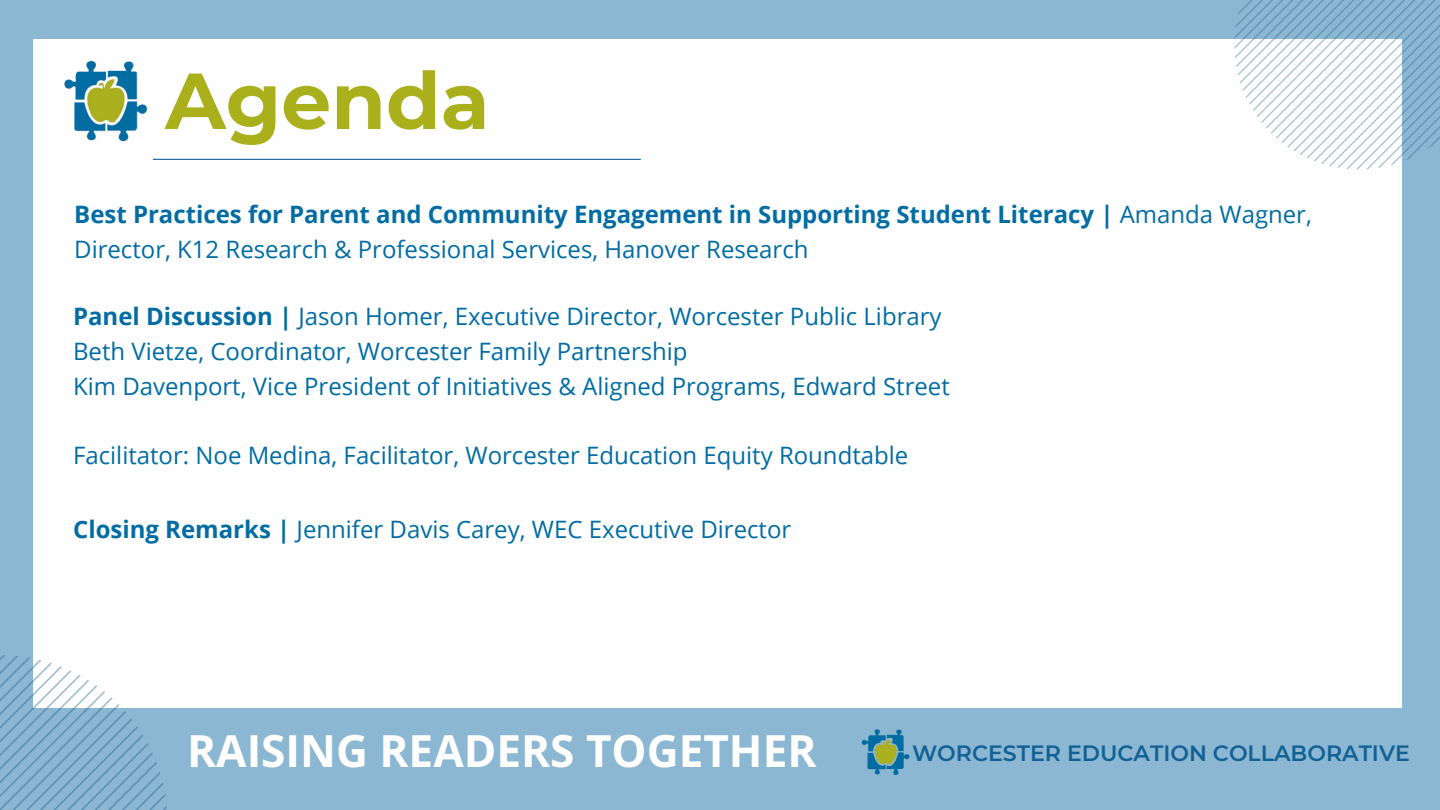
<style>
.page{position:relative;width:1440px;height:810px;background:#8bb7d2}
.page>*{position:absolute;margin:0;border:0;box-sizing:border-box;transform-origin:0 0}
.t1{font:700 79.2px "Montserrat";color:#a9b01b}
.t2{font:700 44.1px "Open Sans";color:#fff}
.t3{font:24px "Open Sans";color:#026ca3}
.t4{font:700 24px "Open Sans";color:#026ca3}
.t5{font:600 22.05px "Montserrat";color:#126195}
.s1{font-weight:400}
.s2{font-weight:700}
</style>
<div class="page">
<div style="left:33px;top:39px;width:1369px;height:668px;background:#fdfefd"></div>
<img style="left:861px;top:729px;width:49px;height:46px">
<img style="left:64px;top:61px;width:84px;height:81px">
<hr style="left:153px;top:159px;width:487px;height:1px;background:#126195">
<svg style="left:1234px;top:0;width:206px;height:169px"></svg>
<svg style="left:0;top:655px;width:167px;height:155px"></svg>
<p class="t1" style="left:165px;top:52px;width:326px">Agenda</p>
<p class="t4" style="left:74px;top:197px;width:1239px">Best Practices for Parent and Community Engagement in Supporting Student Literacy | <span class="s1">Amanda Wagner,</span></p>
<p class="t3" style="left:74px;top:232px;width:736px">Director, K12 Research &amp; Professional Services, Hanover Research</p>
<p class="t3" style="left:73px;top:299px;width:870px"><span class="s2">Panel Discussion |</span> Jason Homer, Executive Director, Worcester Public Library</p>
<p class="t3" style="left:73px;top:334px;width:616px">Beth Vietze, Coordinator, Worcester Family Partnership</p>
<p class="t3" style="left:73px;top:369px;width:878px">Kim Davenport, Vice President of Initiatives &amp; Aligned Programs, Edward Street</p>
<p class="t3" style="left:73px;top:439px;width:837px">Facilitator: Noe Medina, Facilitator, Worcester Education Equity Roundtable</p>
<p class="t3" style="left:73px;top:512px;width:720px"><span class="s2">Closing Remarks |</span> Jennifer Davis Carey, WEC Executive Director</p>
<p class="t2" style="left:187px;top:720px;width:631px">RAISING READERS TOGETHER</p>
<p class="t5" style="left:912px;top:740px;width:499px">WORCESTER EDUCATION COLLABORATIVE</p>
</div>
